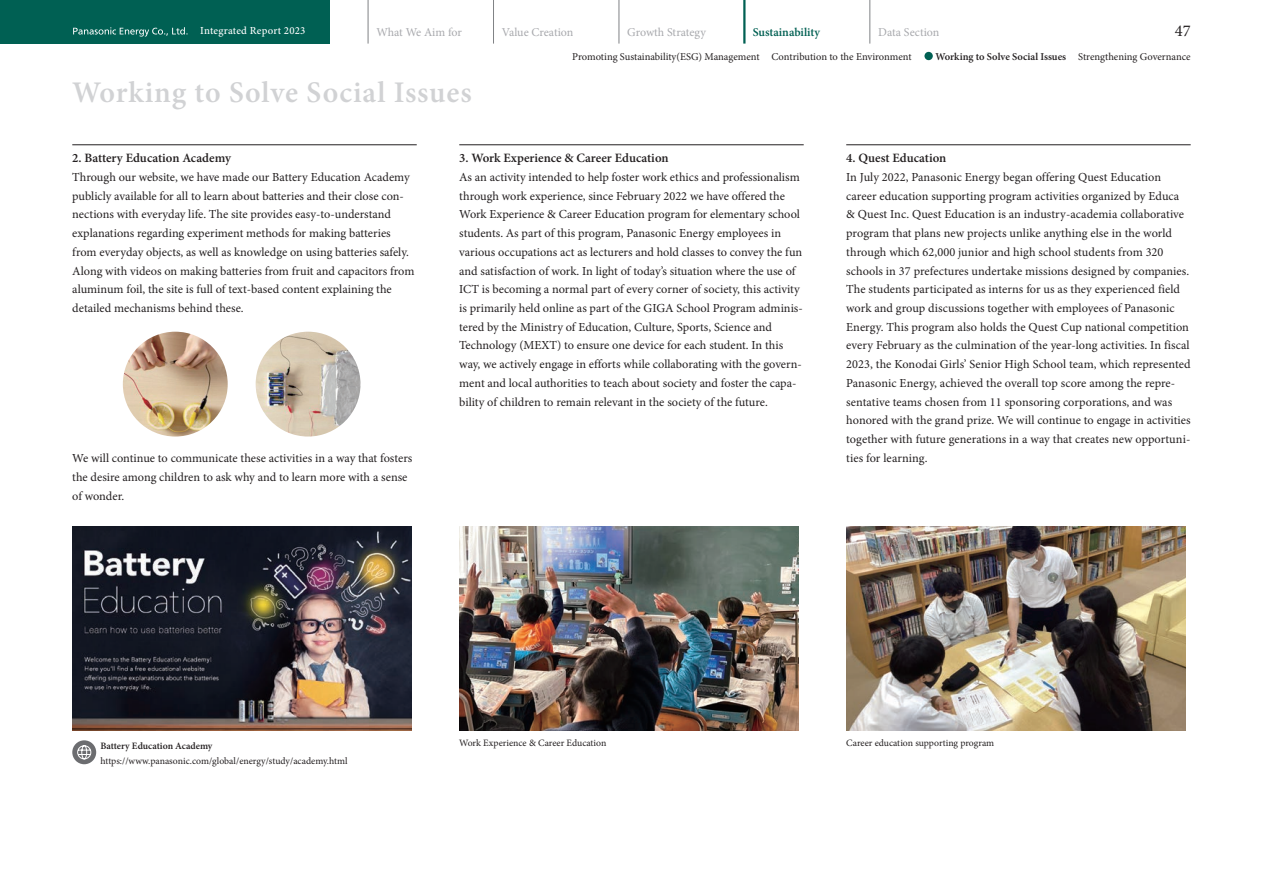
<style>
.page{position:relative;width:1263px;height:893px;background:#fff}
.page>*{position:absolute;margin:0;border:0;box-sizing:border-box;transform-origin:0 0}
.t1{font:600 30px "Minion Pro";letter-spacing:.03em;color:#d1d2d4}
.t2{font:16.5px "Minion Pro";color:#231f20}
.t3{font:600 12.75px "Minion Pro";color:#231f20}
.t4{font:12.3px/18.8px "Minion Pro";color:#231f20}
.t5{font:12px "Minion Pro";color:#a8a9ad}
.t6{font:600 12px "Minion Pro";color:#006053}
.t7{font:500 10.8px "Minion Pro";letter-spacing:.02em;color:#fff}
.t8{font:10.5px "Minion Pro";letter-spacing:-.005em;color:#231f20}
.t9{font:600 10.5px "Minion Pro";color:#231f20}
.t10{font:9.75px "Minion Pro";color:#231f20}
.t11{font:600 9.75px "Minion Pro";color:#231f20}
.s1{font-weight:400}
</style>
<div class="page">
<div style="left:0;top:0;width:330px;height:44px;background:#006053"></div>
<hr style="left:368px;top:0;width:1px;height:44px;background:#808285">
<hr style="left:493px;top:0;width:1px;height:44px;background:#808285">
<hr style="left:619px;top:0;width:1px;height:44px;background:#808285">
<hr style="left:743px;top:0;width:2px;height:44px;background:#006053">
<hr style="left:869px;top:0;width:1px;height:44px;background:#808285">
<svg style="left:73px;top:27px;width:115px;height:10px"></svg>
<hr style="left:72px;top:145px;width:345px;height:1px;background:#231f20">
<hr style="left:459px;top:145px;width:345px;height:1px;background:#231f20">
<hr style="left:846px;top:145px;width:345px;height:1px;background:#231f20">
<img style="left:459px;top:526px;width:339px;height:204px">
<img style="left:846px;top:526px;width:339px;height:204px">
<img style="left:72px;top:526px;width:339px;height:204px">
<div style="left:72px;top:740px;width:24px;height:24px;background:#6c6d70;border-radius:50%"></div>
<svg style="left:77px;top:745px;width:14px;height:14px"></svg>
<img style="left:123px;top:332px;width:105px;height:105px;border-radius:52px">
<img style="left:256px;top:332px;width:104px;height:105px;border-radius:52px">
<div style="left:924px;top:52px;width:9px;height:8px;background:#006053;border-radius:50%"></div>
<p class="t7" style="left:200px;top:24px;width:107px">Integrated Report 2023</p>
<p class="t5" style="left:376px;top:24px;width:87px">What We Aim for</p>
<p class="t5" style="left:502px;top:24px;width:73px">Value Creation</p>
<p class="t5" style="left:627px;top:24px;width:80px">Growth Strategy</p>
<p class="t6" style="left:753px;top:24px;width:69px">Sustainability</p>
<p class="t5" style="left:878px;top:24px;width:63px">Data Section</p>
<h2 class="t2" style="left:1175px;top:20px;width:17px">47</h2>
<p class="t8" style="left:572px;top:49px;width:341px">Promoting Sustainability(ESG) Management Contribution to the Environment</p>
<p class="t9" style="left:935px;top:49px;width:257px">Working to Solve Social Issues <span class="s1">Strengthening Governance</span></p>
<h1 class="t1" style="left:72px;top:72px;width:401px">Working to Solve Social Issues</h1>
<p class="t3" style="left:72px;top:149px;width:160px">2. Battery Education Academy</p>
<p class="t4" style="left:72px;top:168px;width:344px">Through our website, we have made our Battery Education Academy publicly available for all to learn about batteries and their close con&shy;nections with everyday life. The site provides easy-to-understand explanations regarding experiment methods for making batteries from everyday objects, as well as knowledge on using batteries safely.<br>Along with videos on making batteries from fruit and capacitors from aluminum foil, the site is full of text-based content explaining the detailed mechanisms behind these.</p>
<p class="t4" style="left:72px;top:449px;width:342px">We will continue to communicate these activities in a way that fosters the desire among children to ask why and to learn more with a sense of wonder.</p>
<p class="t3" style="left:459px;top:149px;width:211px">3. Work Experience &amp; Career Education</p>
<p class="t4" style="left:459px;top:168px;width:345px">As an activity intended to help foster work ethics and professionalism through work experience, since February 2022 we have offered the Work Experience &amp; Career Education program for elementary school students. As part of this program, Panasonic Energy employees in various occupations act as lecturers and hold classes to convey the fun and satisfaction of work. In light of today’s situation where the use of ICT is becoming a normal part of every corner of society, this activity is primarily held online as part of the GIGA School Program adminis&shy;tered by the Ministry of Education, Culture, Sports, Science and Technology (MEXT) to ensure one device for each student. In this way, we actively engage in efforts while collaborating with the govern&shy;ment and local authorities to teach about society and foster the capa&shy;bility of children to remain relevant in the society of the future.</p>
<p class="t3" style="left:846px;top:149px;width:102px">4. Quest Education</p>
<p class="t4" style="left:846px;top:168px;width:346px">In July 2022, Panasonic Energy began offering Quest Education career education supporting program activities organized by Educa &amp; Quest Inc. Quest Education is an industry-academia collaborative program that plans new projects unlike anything else in the world through which 62,000 junior and high school students from 320 schools in 37 prefectures undertake missions designed by companies.<br>The students participated as interns for us as they experienced field work and group discussions together with employees of Panasonic Energy. This program also holds the Quest Cup national competition every February as the culmination of the year-long activities. In fiscal 2023, the Konodai Girls’ Senior High School team, which represented Panasonic Energy, achieved the overall top score among the repre&shy;sentative teams chosen from 11 sponsoring corporations, and was honored with the grand prize. We will continue to engage in activities together with future generations in a way that creates new opportuni&shy;ties for learning.</p>
<p class="t11" style="left:100px;top:739px;width:114px">Battery Education Academy</p>
<p class="t10" style="left:459px;top:736px;width:149px">Work Experience &amp; Career Education</p>
<p class="t10" style="left:846px;top:736px;width:149px">Career education supporting program</p>
<p class="t10" style="left:100px;top:755px;width:249px">https://www.panasonic.com/global/energy/study/academy.html</p>
</div>
